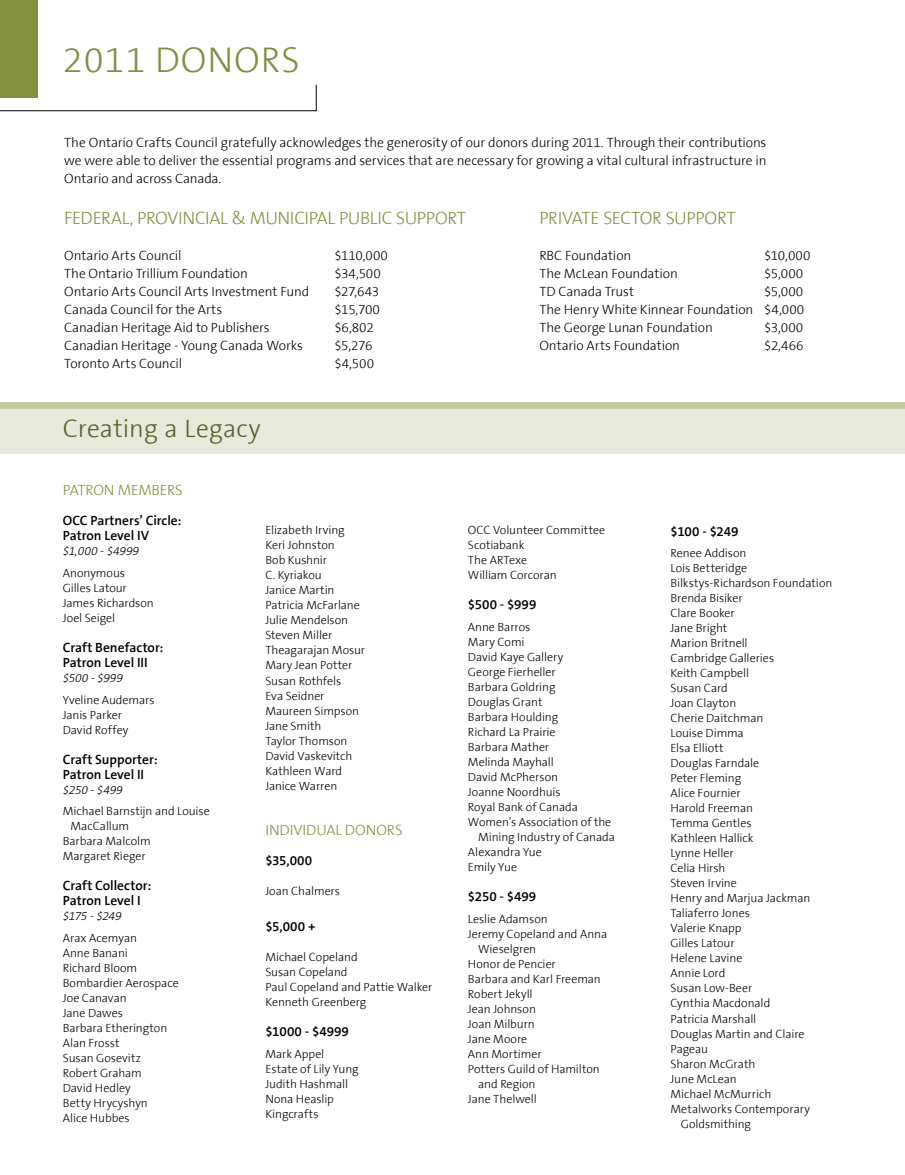
<style>
.page{position:relative;width:905px;height:1175px;background:#fff}
.page>*{position:absolute;margin:0;border:0;box-sizing:border-box;transform-origin:0 0}
.t1{font:300 36.3px "The Sans B3";letter-spacing:.025em;color:#818e3f}
.t2{font:300 25.5px "The Sans B3";letter-spacing:.005em;color:#536124}
.t3{font:300 18px "The Sans B3";letter-spacing:-.02em;color:#83903e}
.t4{font:300 15px "The Sans B3";letter-spacing:-.01em;color:#83903e}
.t5{font:300 13.5px/18px "The Sans B3";letter-spacing:-.005em;color:#000;text-align:justify}
.t6{font:600 13.5px/15px "The Sans B6";letter-spacing:-.005em;color:#000}
.t7{font:300 12px/15px "The Sans B3";letter-spacing:-.005em;color:#000}
.t8{font:italic 300 12px "The Sans B3";letter-spacing:-.015em;color:#000}
</style>
<div class="page">
<div style="left:0;top:402px;width:904px;height:51px;background:#e7e9da"></div>
<div style="left:0;top:0;width:37px;height:98px;background:#83903e"></div>
<svg style="left:0;top:84px;width:316px;height:27px"></svg>
<div style="left:0;top:402px;width:904px;height:6px;background:#c4caa6"></div>
<h1 class="t1" style="left:63px;top:41px;width:238px">2011 DONORS</h1>
<p class="t5" style="left:64px;top:134px;width:703px">The Ontario Crafts Council gratefully acknowledges the generosity of our donors during 2011. Through their contributions we were able to deliver the essential programs and services that are necessary for growing a vital cultural infrastructure in Ontario and across Canada.</p>
<h3 class="t3" style="left:64px;top:209px;width:84px">Federal, Prov</h3>
<h3 class="t3" style="left:178px;top:209px;width:268px">incial &amp; Municipal Public Support</h3>
<p class="t5" style="left:64px;top:247px;width:119px">Ontario Arts Council</p>
<p class="t5" style="left:334px;top:247px;width:55px">$110,000</p>
<p class="t5" style="left:64px;top:265px;width:185px">The Ontario Trillium Foundation</p>
<p class="t5" style="left:334px;top:265px;width:48px">$34,500</p>
<p class="t5" style="left:64px;top:283px;width:246px">Ontario Arts Council Arts I nvestment Fund</p>
<p class="t5" style="left:334px;top:283px;width:46px">$27,643</p>
<p class="t5" style="left:64px;top:301px;width:159px">Canada Council for the Arts</p>
<p class="t5" style="left:334px;top:301px;width:47px">$15,700</p>
<p class="t5" style="left:64px;top:319px;width:207px">Canadian Heritage Aid to Publishers</p>
<p class="t5" style="left:334px;top:319px;width:41px">$6,802</p>
<p class="t5" style="left:64px;top:337px;width:240px">Canadian Heritage - Young Canada Works</p>
<p class="t5" style="left:334px;top:337px;width:40px">$5,276</p>
<p class="t5" style="left:64px;top:355px;width:119px">Toronto Arts Council</p>
<p class="t5" style="left:334px;top:355px;width:41px">$4,500</p>
<h3 class="t3" style="left:539px;top:209px;width:92px">Private Sector</h3>
<h3 class="t3" style="left:665px;top:209px;width:50px">Support</h3>
<p class="t5" style="left:539px;top:247px;width:93px">RBC Foundation</p>
<p class="t5" style="left:764px;top:247px;width:48px">$10,000</p>
<p class="t5" style="left:539px;top:265px;width:140px">The McLean Foundation</p>
<p class="t5" style="left:764px;top:265px;width:41px">$5,000</p>
<p class="t5" style="left:539px;top:283px;width:96px">TD Canada Trust</p>
<p class="t5" style="left:539px;top:283px;width:266px;text-indent:225px">$5,000<br>The Henry White Kinnear Foundation $4,000<br>The George Lunan Foundation</p>
<p class="t5" style="left:764px;top:319px;width:41px">$3,000</p>
<p class="t5" style="left:539px;top:337px;width:142px">Ontario Arts Foundation</p>
<p class="t5" style="left:764px;top:337px;width:41px">$2,466</p>
<h2 class="t2" style="left:63px;top:415px;width:199px">Creating a Legacy</h2>
<p class="t4" style="left:63px;top:482px;width:17px">patro</p>
<p class="t4" style="left:104px;top:482px;width:71px">n members</p>
<p class="t6" style="left:63px;top:513px;width:120px">OCC Partners’ Circle:<br>Patron Level IV</p>
<p class="t8" style="left:63px;top:545px;width:78px">$1,000 - $4999</p>
<p class="t7" style="left:63px;top:565px;width:93px">Anonymous<br>Gilles Latour<br>James Richardson<br>Joel Seigel</p>
<p class="t6" style="left:63px;top:640px;width:102px">Craft Benefactor:<br>Patron Level III</p>
<p class="t8" style="left:63px;top:671px;width:62px">$500 - $999</p>
<p class="t7" style="left:63px;top:692px;width:93px">Yveline Audemars<br>Janis Parker<br>David Roffey</p>
<p class="t6" style="left:63px;top:752px;width:96px">Craft Supporter:<br>Patron Level II</p>
<p class="t8" style="left:63px;top:783px;width:62px">$250 - $499</p>
<p class="t7" style="left:63px;top:804px;width:148px">Michael Barnstijn and Louise</p>
<p class="t7" style="left:70px;top:819px;width:60px">MacCallum</p>
<p class="t7" style="left:63px;top:834px;width:89px">Barbara Malcolm</p>
<p class="t7" style="left:63px;top:849px;width:84px">Margaret Rieger</p>
<p class="t6" style="left:63px;top:878px;width:90px">Craft Collector:<br>Patron Level I</p>
<p class="t8" style="left:63px;top:910px;width:60px">$175 - $249</p>
<p class="t7" style="left:63px;top:931px;width:117px">Arax Acemyan<br>Anne Banani<br>Richard Bloom<br>Bombardier Aerospace<br>Joe Canavan<br>Jane Dawes<br>Barbara Etherington<br>Alan Frosst<br>Susan Gosevitz<br>Robert Graham<br>David Hedley<br>Betty Hrycyshyn<br>Alice Hubbes</p>
<p class="t7" style="left:265px;top:523px;width:101px">Elizabeth I rving<br>Keri Johnston<br>Bob Kushnir<br>C. Kyriakou<br>Janice Martin<br>Patricia McFarlane<br>Julie Mendelson<br>Steven Miller<br>Theagarajan Mosur<br>Mary Jean Potter<br>Susan Rothfels<br>Eva Seidner<br>Maureen Simpson<br>Jane Smith<br>Taylor Thomson<br>David Vaskevitch<br>Kathleen Ward<br>Janice Warren</p>
<p class="t4" style="left:265px;top:821px;width:121px">I ndividual Donors</p>
<p class="t6" style="left:265px;top:853px;width:48px">$35,000</p>
<p class="t7" style="left:265px;top:883px;width:76px">Joan Chalmers</p>
<p class="t6" style="left:265px;top:919px;width:52px">$5,000 +</p>
<p class="t7" style="left:265px;top:950px;width:169px">Michael Copeland<br>Susan Copeland<br>Paul Copeland and Pattie Walker<br>Kenneth Greenberg</p>
<p class="t6" style="left:265px;top:1024px;width:85px">$1000 - $4999</p>
<p class="t7" style="left:265px;top:1047px;width:95px">Mark Appel<br>E state of Lily Yung<br>Judith Hashmall<br>Nona Heaslip<br>Kingcrafts</p>
<p class="t7" style="left:468px;top:523px;width:139px">OCC Volunteer Committee<br>Scotiabank<br>The ARTexe<br>William Corcoran</p>
<p class="t6" style="left:468px;top:598px;width:70px">$500 - $999</p>
<p class="t7" style="left:468px;top:620px;width:64px">Anne Barros</p>
<p class="t7" style="left:468px;top:635px;width:58px">Mary Comi</p>
<p class="t7" style="left:468px;top:650px;width:97px">David Kaye Gallery</p>
<p class="t7" style="left:468px;top:665px;width:89px">George Fierheller</p>
<p class="t7" style="left:468px;top:680px;width:89px">Barbara Goldring</p>
<p class="t7" style="left:468px;top:695px;width:76px">Douglas Grant</p>
<p class="t7" style="left:468px;top:710px;width:92px">Barbara Houlding</p>
<p class="t7" style="left:468px;top:725px;width:89px">Richard La Prairie</p>
<p class="t7" style="left:468px;top:740px;width:83px">Barbara Mather</p>
<p class="t7" style="left:468px;top:755px;width:87px">Melinda Mayhall</p>
<p class="t7" style="left:468px;top:770px;width:92px">David McPherson</p>
<p class="t7" style="left:468px;top:785px;width:94px">Joanne Noordhuis</p>
<p class="t7" style="left:468px;top:800px;width:111px">Royal Bank of Canada</p>
<p class="t7" style="left:468px;top:815px;width:145px">Women’s Association of the</p>
<p class="t7" style="left:478px;top:830px;width:138px">Mining I ndustry of Canada</p>
<p class="t7" style="left:468px;top:845px;width:75px">Alexandra Yue</p>
<p class="t7" style="left:468px;top:860px;width:51px">Emily Yue</p>
<p class="t6" style="left:468px;top:889px;width:70px">$250 - $499</p>
<p class="t7" style="left:468px;top:912px;width:81px">Leslie Adamson</p>
<p class="t7" style="left:468px;top:927px;width:141px">Jeremy Copeland and Anna</p>
<p class="t7" style="left:478px;top:942px;width:60px">Wieselgren</p>
<p class="t7" style="left:468px;top:957px;width:89px">Honor de Pencier</p>
<p class="t7" style="left:468px;top:972px;width:134px">Barbara and Karl Freeman</p>
<p class="t7" style="left:468px;top:987px;width:66px">Robert Jekyll</p>
<p class="t7" style="left:468px;top:1002px;width:69px">Jean Johnson</p>
<p class="t7" style="left:468px;top:1017px;width:68px">Joan Milburn</p>
<p class="t7" style="left:468px;top:1032px;width:61px">Jane Moore</p>
<p class="t7" style="left:468px;top:1047px;width:75px">Ann Mortimer</p>
<p class="t7" style="left:468px;top:1062px;width:133px">Potters Guild of Hamilton</p>
<p class="t7" style="left:478px;top:1077px;width:59px">and Region</p>
<p class="t7" style="left:468px;top:1092px;width:70px">Jane Thelwell</p>
<p class="t6" style="left:670px;top:524px;width:70px">$100 - $249</p>
<p class="t7" style="left:670px;top:546px;width:77px">Renee Addison</p>
<p class="t7" style="left:670px;top:561px;width:78px">Lois Betteridge</p>
<p class="t7" style="left:670px;top:576px;width:163px">Bilkstys-Richardson Foundation</p>
<p class="t7" style="left:670px;top:591px;width:74px">Brenda Bisiker</p>
<p class="t7" style="left:670px;top:606px;width:66px">Clare Booker</p>
<p class="t7" style="left:670px;top:621px;width:58px">Jane Bright</p>
<p class="t7" style="left:670px;top:636px;width:79px">Marion Britnell</p>
<p class="t7" style="left:670px;top:651px;width:105px">Cambridge Galleries</p>
<p class="t7" style="left:670px;top:666px;width:80px">Keith Campbell</p>
<p class="t7" style="left:670px;top:681px;width:59px">Susan Card</p>
<p class="t7" style="left:670px;top:696px;width:67px">Joan Clayton</p>
<p class="t7" style="left:670px;top:711px;width:94px">Cherie Daitchman</p>
<p class="t7" style="left:670px;top:726px;width:75px">Louise Dimma</p>
<p class="t7" style="left:670px;top:741px;width:55px">Elsa Elliott</p>
<p class="t7" style="left:670px;top:756px;width:90px">Douglas Farndale</p>
<p class="t7" style="left:670px;top:771px;width:72px">Peter Fleming</p>
<p class="t7" style="left:670px;top:786px;width:72px">Alice Fournier</p>
<p class="t7" style="left:670px;top:801px;width:84px">Harold Freeman</p>
<p class="t7" style="left:670px;top:816px;width:83px">Temma Gentles</p>
<p class="t7" style="left:670px;top:831px;width:85px">Kathleen Hallick</p>
<p class="t7" style="left:670px;top:846px;width:65px">Lynne Heller</p>
<p class="t7" style="left:670px;top:861px;width:57px">Celia Hirsh</p>
<p class="t7" style="left:670px;top:876px;width:68px">Steven I rvine</p>
<p class="t7" style="left:670px;top:891px;width:141px">Henry and Marjua Jackman</p>
<p class="t7" style="left:670px;top:906px;width:81px">Taliaferro Jones</p>
<p class="t7" style="left:670px;top:921px;width:72px">Valerie Knapp</p>
<p class="t7" style="left:670px;top:936px;width:66px">Gilles Latour</p>
<p class="t7" style="left:670px;top:951px;width:73px">Helene Lavine</p>
<p class="t7" style="left:670px;top:966px;width:56px">Annie Lord</p>
<p class="t7" style="left:670px;top:981px;width:83px">Susan Low-Beer</p>
<p class="t7" style="left:670px;top:996px;width:101px">Cynthia Macdonald</p>
<p class="t7" style="left:670px;top:1011px;width:87px">Patricia Marshall</p>
<p class="t7" style="left:670px;top:1026px;width:135px">Douglas Martin and Claire</p>
<p class="t7" style="left:670px;top:1041px;width:39px">Pageau</p>
<p class="t7" style="left:670px;top:1056px;width:86px">Sharon McGrath</p>
<p class="t7" style="left:670px;top:1071px;width:68px">June McLean</p>
<p class="t7" style="left:670px;top:1086px;width:102px">Michael McMurrich</p>
<p class="t7" style="left:670px;top:1101px;width:141px">Metalworks Contemporary</p>
<p class="t7" style="left:680px;top:1116px;width:72px">Goldsmithing</p>
</div>
